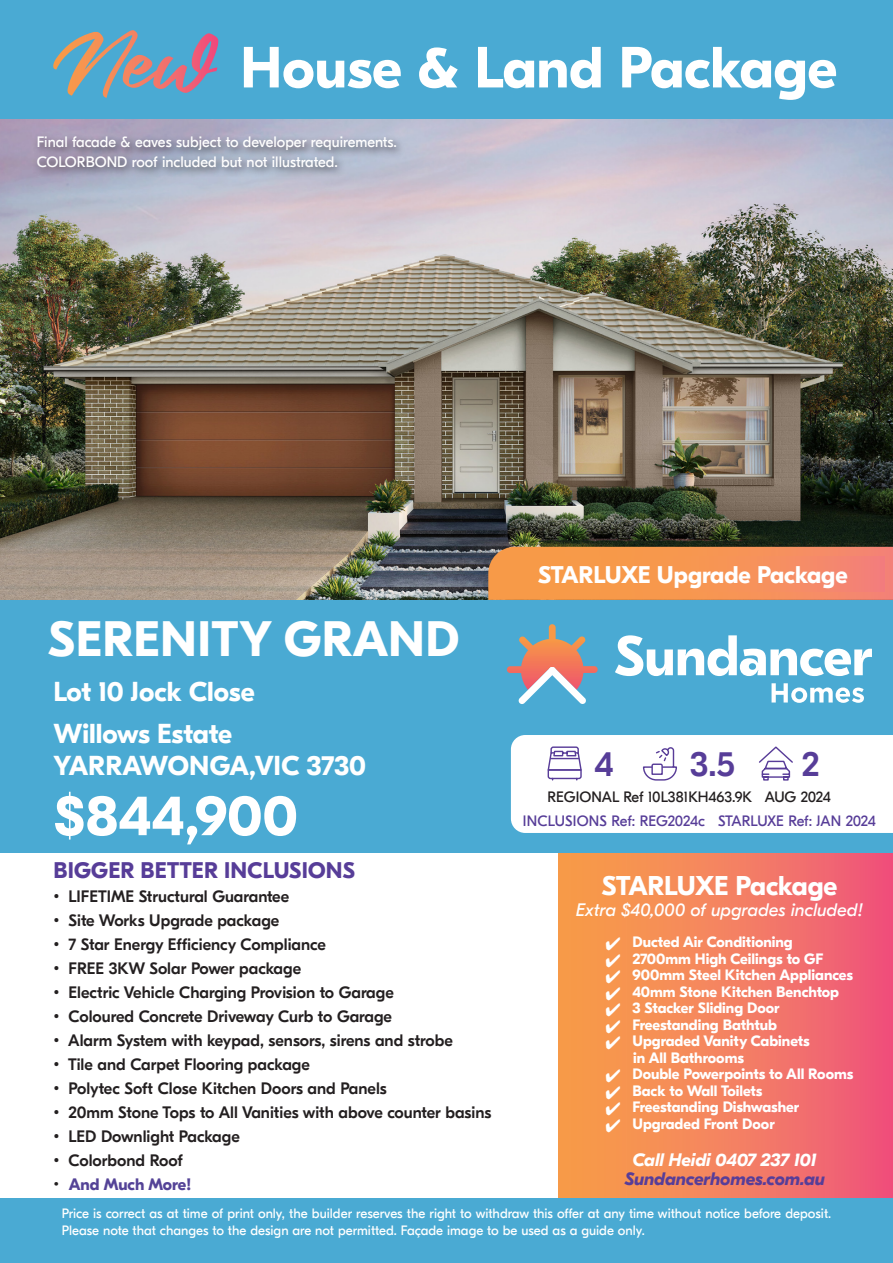
<style>
.page{position:relative;width:893px;height:1263px;background:#fff}
.page>*{position:absolute;margin:0;border:0;box-sizing:border-box;transform-origin:0 0}
.t1{font:700 57.9px "GT Eesti Pro Display";color:#fff}
.t2{font:700 57px "GT Eesti Pro Display";color:#fff}
.t3{font:700 49.5px "GT Eesti Pro Display";letter-spacing:.01em;color:#fff}
.t4{font:500 34.5px "GT Eesti Pro Display";color:#573d98}
.t5{font:700 27.3px "GT Eesti Pro Display";color:#fff}
.t6{font:700 27px "GT Eesti Pro Display";letter-spacing:-.02em;color:#fff}
.t7{font:700 24px "GT Eesti Pro Display";color:#fff}
.t8{font:700 22.5px "GT Eesti Pro Display";letter-spacing:.01em;color:#573d98}
.t9{font:italic 18px "GT Eesti Pro Display";color:#fff}
.t10{font:italic 700 18px "GT Eesti Pro Display";color:#573d98}
.t11{font:italic 700 18px "GT Eesti Pro Display";color:#fff}
.t12{font:500 16.5px "GT Eesti Pro Display";color:#231f20}
.t13{font:700 16.5px "GT Eesti Pro Display";color:#544397}
.t14{font:700 15px "GT Eesti Pro Display";color:#fff}
.t15{font:15px "GT Eesti Pro Display";color:#fff}
.t16{font:15px "GT Eesti Pro Display";letter-spacing:-.01em;color:#573d98}
.t17{font:15px "GT Eesti Pro Display";color:#231f20}
.t18{font:13.5px/16.2px "GT Eesti Pro Display";color:#fff}
.s1{font-weight:400;color:#231f20}
</style>
<div class="page">
<div style="left:559px;top:775px;width:334px;height:450px;background:linear-gradient(to right,#f8a446,#f0587c)"></div>
<div style="left:0;top:0;width:893px;height:119px;background:#4aaad3"></div>
<div style="left:0;top:600px;width:893px;height:252px;background:#4aaad3"></div>
<img style="left:0;top:120px;width:893px;height:479px">
<div style="left:0;top:1198px;width:893px;height:65px;background:#4aaad3"></div>
<svg style="left:53px;top:30px;width:156px;height:68px"></svg>
<div style="left:511px;top:735px;width:382px;height:98px;background:#fff"></div>
<svg style="left:615px;top:635px;width:257px;height:41px"></svg>
<svg style="left:507px;top:624px;width:91px;height:80px"></svg>
<svg style="left:771px;top:683px;width:93px;height:20px"></svg>
<div style="left:33px;top:132px;width:374px;height:46px;background:#231f20;opacity:.75"></div>
<svg style="left:488px;top:547px;width:405px;height:53px;background:#f29156"></svg>
<div style="left:501px;top:556px;width:383px;height:35px;background:linear-gradient(to right,#f8a03d,#f58671)"></div>
<p class="t1" style="left:240px;top:35px;width:598px">House &amp; Land Package</p>
<p class="t15" style="left:37px;top:134px;width:362px">Final facade &amp; eaves subject to developer requirements.</p>
<p class="t15" style="left:37px;top:154px;width:303px">COLORBOND roof included but not illustrated.</p>
<p class="t3" style="left:48px;top:611px;width:413px">SERENITY GRAND</p>
<p class="t5" style="left:53px;top:676px;width:203px">Lot 10 Jock Close</p>
<p class="t5" style="left:53px;top:719px;width:180px">Willows Estate</p>
<p class="t5" style="left:53px;top:750px;width:314px">YARRAWONGA,VIC 3730</p>
<p class="t2" style="left:53px;top:784px;width:246px">$844,900</p>
<p class="t8" style="left:53px;top:857px;width:303px">BIGGER BETTER INCLUSIONS</p>
<p class="t12" style="left:53px;top:887px;width:237px">• LIFETIME Structural Guarantee</p>
<p class="t12" style="left:53px;top:911px;width:227px">• Site Works Upgrade package</p>
<p class="t12" style="left:53px;top:935px;width:274px">• 7 Star Energy Efficiency Compliance</p>
<p class="t12" style="left:53px;top:959px;width:249px">• FREE 3KW Solar Power package</p>
<p class="t12" style="left:53px;top:983px;width:342px">• Electric Vehicle Charging Provision to Garage</p>
<p class="t12" style="left:53px;top:1007px;width:340px">• Coloured Concrete Driveway Curb to Garage</p>
<p class="t12" style="left:53px;top:1031px;width:401px">• Alarm System with keypad, sensors, sirens and strobe</p>
<p class="t12" style="left:53px;top:1055px;width:258px">• Tile and Carpet Flooring package</p>
<p class="t12" style="left:53px;top:1079px;width:335px">• Polytec Soft Close Kitchen Doors and Panels</p>
<p class="t12" style="left:53px;top:1103px;width:440px">• 20mm Stone Tops to All Vanities with above counter basins</p>
<p class="t12" style="left:53px;top:1127px;width:188px">• LED Downlight Package</p>
<p class="t12" style="left:53px;top:1151px;width:131px">• Colorbond Roof</p>
<p class="t13" style="left:53px;top:1175px;width:140px"><span class="s1">•</span> And Much More!</p>
<p class="t7" style="left:538px;top:561px;width:311px">STARLUXE Upgrade Package</p>
<p class="t4" style="left:594px;top:746px;width:21px">4</p>
<p class="t4" style="left:690px;top:746px;width:46px">3.5</p>
<p class="t4" style="left:802px;top:746px;width:19px">2</p>
<p class="t17" style="left:548px;top:789px;width:285px">REGIONAL Ref 10L381KH463.9K AUG 2024</p>
<p class="t16" style="left:523px;top:812px;width:355px">INCLUSIONS Ref: REG2024c STARLUXE Ref: JAN 2024</p>
<p class="t6" style="left:602px;top:870px;width:237px">STARLUXE Package</p>
<p class="t9" style="left:576px;top:900px;width:289px">Extra $40,000 of upgrades included!</p>
<p class="t14" style="left:605px;top:933px;width:189px">✔ Ducted Air Conditioning</p>
<p class="t14" style="left:605px;top:950px;width:219px">✔ 2700mm High Ceilings to GF</p>
<p class="t14" style="left:605px;top:966px;width:249px">✔ 900mm Steel Kitchen Appliances</p>
<p class="t14" style="left:605px;top:983px;width:235px">✔ 40mm Stone Kitchen Benchtop</p>
<p class="t14" style="left:605px;top:999px;width:176px">✔ 3 Stacker Sliding Door</p>
<p class="t14" style="left:605px;top:1016px;width:173px">✔ Freestanding Bathtub</p>
<p class="t14" style="left:605px;top:1032px;width:206px">✔ Upgraded Vanity Cabinets</p>
<p class="t14" style="left:633px;top:1049px;width:112px">in All Bathrooms</p>
<p class="t14" style="left:605px;top:1065px;width:249px">✔ Double Powerpoints to All Rooms</p>
<p class="t14" style="left:605px;top:1082px;width:158px">✔ Back to Wall Toilets</p>
<p class="t14" style="left:605px;top:1098px;width:195px">✔ Freestanding Dishwasher</p>
<p class="t14" style="left:605px;top:1115px;width:171px">✔ Upgraded Front Door</p>
<p class="t11" style="left:633px;top:1150px;width:186px">Call Heidi 0407 237 101</p>
<p class="t10" style="left:625px;top:1169px;width:202px">Sundancerhomes.com.au</p>
<p class="t18" style="left:62px;top:1206px;width:771px">Price is correct as at time of print only, the builder reserves the right to withdraw this offer at any time without notice before deposit.<br>Please note that changes to the design are not permitted. Façade image to be used as a guide only.</p>
</div>
